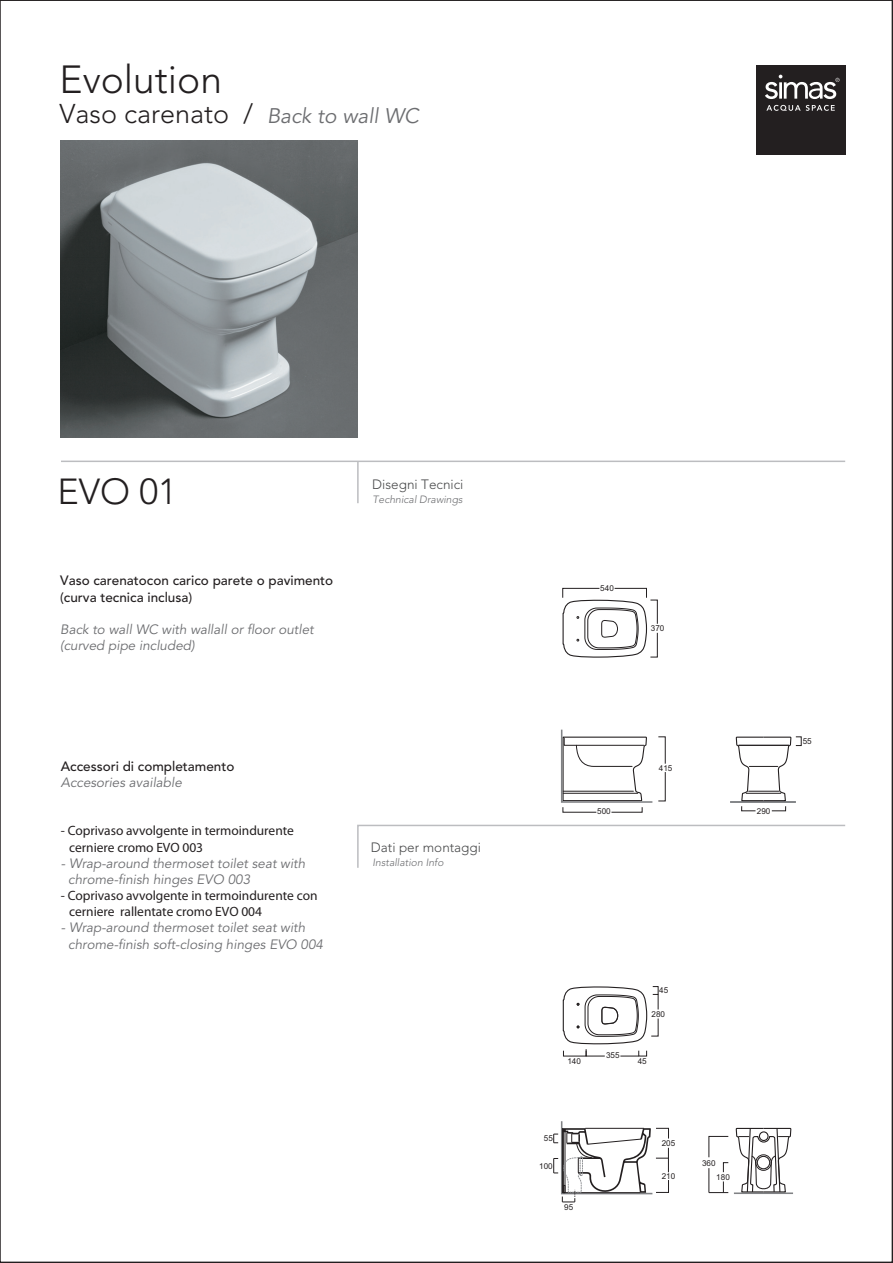
<style>
.page{position:relative;width:893px;height:1263px;background:#fff}
.page>*{position:absolute;margin:0;border:0;box-sizing:border-box;transform-origin:0 0}
.t1{font:300 39px "Avenir";color:#231f20}
.t2{font:300 36px "Avenir";color:#231f20}
.t3{font:300 27px "Avenir";color:#231f20}
.t4{font:italic 13.5px/16.2px "Avenir";color:#6c6d70}
.t5{font:13.5px/16.2px "Myriad Pro";letter-spacing:-.005em;color:#231f20}
.t6{font:500 13.5px/16.2px "Avenir";color:#231f20}
.t7{font:300 13.5px "Avenir";color:#494a4b}
.t8{font:italic 300 10.5px "Avenir";color:#6c6d70}
.t9{font:8.1px "Arial";color:#231f20}
.s1{font-weight:400;font-style:italic;font-size:21px;color:#6c6d70}
.s2{font-weight:400;font-style:italic;color:#6c6d70}
</style>
<div class="page">
<svg style="left:708px;top:1136px;width:20px;height:57px"></svg>
<hr style="left:734px;top:1192px;width:59px;height:2px;background:#808285">
<hr style="left:730px;top:801px;width:66px;height:2px;background:#808285">
<svg style="left:735px;top:736px;width:57px;height:75px"></svg>
<svg style="left:553px;top:1121px;width:116px;height:82px"></svg>
<svg style="left:735px;top:1127px;width:57px;height:66px"></svg>
<svg style="left:560px;top:729px;width:105px;height:84px"></svg>
<svg style="left:562px;top:588px;width:96px;height:70px"></svg>
<svg style="left:562px;top:986px;width:97px;height:71px"></svg>
<hr style="left:61px;top:461px;width:784px;height:1px;background:#bcbdc0">
<hr style="left:357px;top:461px;width:2px;height:42px;background:#bcbdc0">
<div style="left:756px;top:65px;width:89px;height:89px;background:#231f20"></div>
<svg style="left:765px;top:75px;width:74px;height:24px"></svg>
<svg style="left:766px;top:105px;width:69px;height:6px"></svg>
<svg style="left:357px;top:824px;width:489px;height:44px"></svg>
<img style="left:61px;top:140px;width:297px;height:297px">
<p class="t1" style="left:60px;top:63px;width:164px">Evolution</p>
<p class="t3" style="left:60px;top:102px;width:361px">Vaso carenato / <span class="s1">Back to wall WC</span></p>
<p class="t2" style="left:57px;top:477px;width:121px">EVO 01</p>
<p class="t6" style="left:60px;top:574px;width:274px">Vaso carenatocon carico parete o pavimento (curva tecnica inclusa)</p>
<p class="t4" style="left:60px;top:623px;width:255px">Back to wall WC with wallall or floor outlet (curved pipe included)</p>
<p class="t7" style="left:372px;top:478px;width:93px">Disegni Tecnici</p>
<p class="t8" style="left:372px;top:495px;width:92px">Technical Drawings</p>
<p class="t6" style="left:61px;top:759px;width:175px">Accessori di completamento<br><span class="s2">Accesories available</span></p>
<p class="t5" style="left:69px;top:824px;width:226px;text-indent:-8px">- Coprivaso avvolgente in termoindurente cerniere cromo EVO 003</p>
<p class="t4" style="left:68px;top:856px;width:238px;text-indent:-7px">- Wrap-around thermoset toilet seat with chrome-finish hinges EVO 003</p>
<p class="t5" style="left:69px;top:888px;width:250px;text-indent:-8px">- Coprivaso avvolgente in termoindurente con cerniere rallentate cromo EVO 004</p>
<p class="t4" style="left:68px;top:921px;width:256px;text-indent:-7px">- Wrap-around thermoset toilet seat with chrome-finish soft-closing hinges EVO 004</p>
<p class="t7" style="left:371px;top:841px;width:112px">Dati per montaggi</p>
<p class="t8" style="left:372px;top:858px;width:73px">Installation Info</p>
<p class="t9" style="left:600px;top:583px;width:15px">540</p>
<p class="t9" style="left:651px;top:624px;width:15px">370</p>
<p class="t9" style="left:597px;top:807px;width:15px">500</p>
<p class="t9" style="left:659px;top:763px;width:15px">415</p>
<p class="t9" style="left:757px;top:806px;width:15px">290</p>
<p class="t9" style="left:803px;top:736px;width:11px">55</p>
<p class="t9" style="left:567px;top:1056px;width:15px">140</p>
<p class="t9" style="left:606px;top:1051px;width:15px">355</p>
<p class="t9" style="left:659px;top:986px;width:11px">45</p>
<p class="t9" style="left:651px;top:1009px;width:15px">280</p>
<p class="t9" style="left:638px;top:1056px;width:11px">45</p>
<p class="t9" style="left:544px;top:1134px;width:11px">55</p>
<p class="t9" style="left:539px;top:1161px;width:15px">100</p>
<p class="t9" style="left:564px;top:1202px;width:11px">95</p>
<p class="t9" style="left:662px;top:1138px;width:15px">205</p>
<p class="t9" style="left:662px;top:1171px;width:15px">210</p>
<p class="t9" style="left:702px;top:1158px;width:15px">360</p>
<p class="t9" style="left:716px;top:1172px;width:15px">180</p>
</div>
